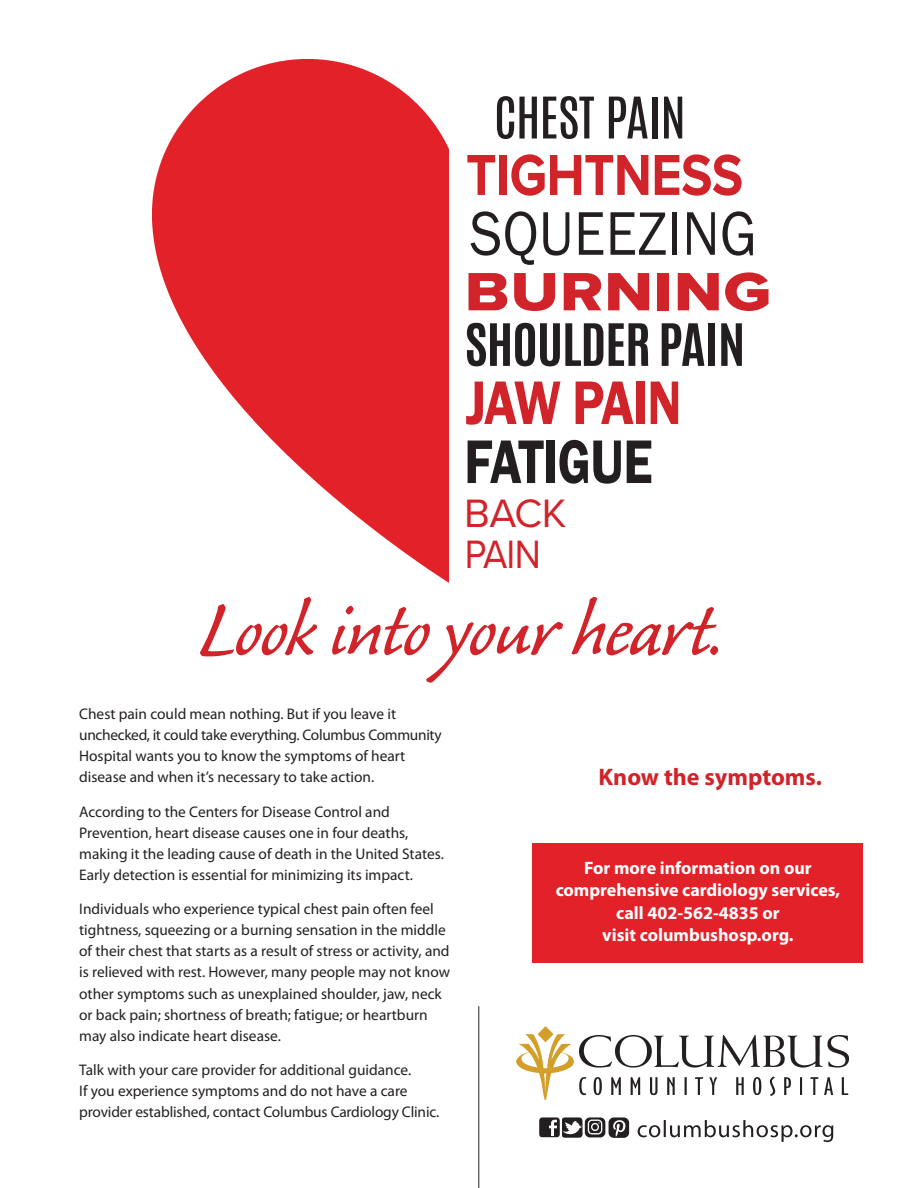
<style>
.page{position:relative;width:918px;height:1188px;background:#fff}
.page>*{position:absolute;margin:0;border:0;box-sizing:border-box;transform-origin:0 0}
.t1{font:63.75px "Franklin Gothic";letter-spacing:.01em;color:#231f20;scale:.89 1}
.t2{font:600 63.75px "Franklin Gothic";letter-spacing:-.035em;color:#d1232a;scale:.84 1}
.t3{font:600 63.75px "Franklin Gothic";letter-spacing:-.01em;color:#231f20;scale:.81 1}
.t4{font:700 59.85px "Proxima Nova";letter-spacing:-.01em;color:#d1232a;scale:.87 1}
.t5{font:55.95px "Proxima Nova Extrabld";letter-spacing:.01em;color:#d1232a;scale:1.18 1}
.t6{font:700 49.65px "Antonio";letter-spacing:-.02em;color:#231f20;scale:1.06 1}
.t7{font:48.75px "Antonio";letter-spacing:-.02em;color:#231f20;scale:1.05 1}
.t8{font:41.1px "Proxima Nova";letter-spacing:-.02em;color:#d1232a}
.t9{font:41.1px "Proxima Nova";letter-spacing:-.02em;color:#d1232a;scale:.9 1}
.t10{font:700 24px "Myriad Pro";color:#d1232a}
.t11{font:700 18px/22.5px "Myriad Pro";color:#fff;text-align:center}
.t12{font:15.3px/21px "Myriad Pro";color:#231f20}
</style>
<div class="page">
<div style="left:533px;top:844px;width:330px;height:119px;background:#e32128"></div>
<svg style="left:638px;top:1120px;width:195px;height:22px"></svg>
<img style="left:539px;top:1117px;width:21px;height:20px">
<img style="left:562px;top:1117px;width:21px;height:21px">
<img style="left:585px;top:1117px;width:20px;height:20px">
<img style="left:609px;top:1117px;width:20px;height:21px">
<hr style="left:478px;top:1006px;width:1px;height:182px;background:#231f20">
<img style="left:580px;top:1036px;width:269px;height:59px">
<img style="left:516px;top:1027px;width:58px;height:73px">
<img style="left:152px;top:59px;width:296px;height:523px">
<svg style="left:200px;top:597px;width:518px;height:86px"></svg>
<p class="t7" style="left:494px;top:82px;width:184px">CHEST PAIN</p>
<p class="t4" style="left:466px;top:130px;width:320px">TIGHTNESS</p>
<p class="t1" style="left:470px;top:194px;width:324px">SQUEEZING</p>
<p class="t5" style="left:465px;top:250px;width:261px">BURNING</p>
<p class="t6" style="left:464px;top:307px;width:266px">SHOULDER PAIN</p>
<p class="t2" style="left:466px;top:363px;width:259px">JAW PAIN</p>
<p class="t3" style="left:464px;top:422px;width:234px">FATIGUE</p>
<p class="t8" style="left:464px;top:483px;width:104px">BACK</p>
<p class="t9" style="left:465px;top:523px;width:86px">PAIN</p>
<p class="t12" style="left:79px;top:703px;width:364px">Chest pain could mean nothing. But if you leave it unchecked, it could take everything. Columbus Community Hospital wants you to know the symptoms of heart disease and when it’s necessary to take action.</p>
<p class="t12" style="left:79px;top:801px;width:366px">According to the Centers for Disease Control and Prevention, heart disease causes one in four deaths, making it the leading cause of death in the United States.<br>Early detection is essential for minimizing its impact.</p>
<p class="t12" style="left:79px;top:899px;width:372px">Individuals who experience typical chest pain often feel tightness, squeezing or a burning sensation in the middle of their chest that starts as a result of stress or activity, and is relieved with rest. However, many people may not know other symptoms such as unexplained shoulder, jaw, neck or back pain; shortness of breath; fatigue; or heartburn may also indicate heart disease.</p>
<p class="t12" style="left:79px;top:1059px;width:362px">Talk with your care provider for additional guidance.<br>If you experience symptoms and do not have a care provider established, contact Columbus Cardiology Clinic.</p>
<p class="t10" style="left:599px;top:761px;width:225px">Know the symptoms.</p>
<p class="t11" style="left:556px;top:856px;width:286px">For more information on our comprehensive cardiology services,</p>
<p class="t11" style="left:602px;top:901px;width:193px">call 402-562-4835 or visit columbushosp.org.</p>
</div>
